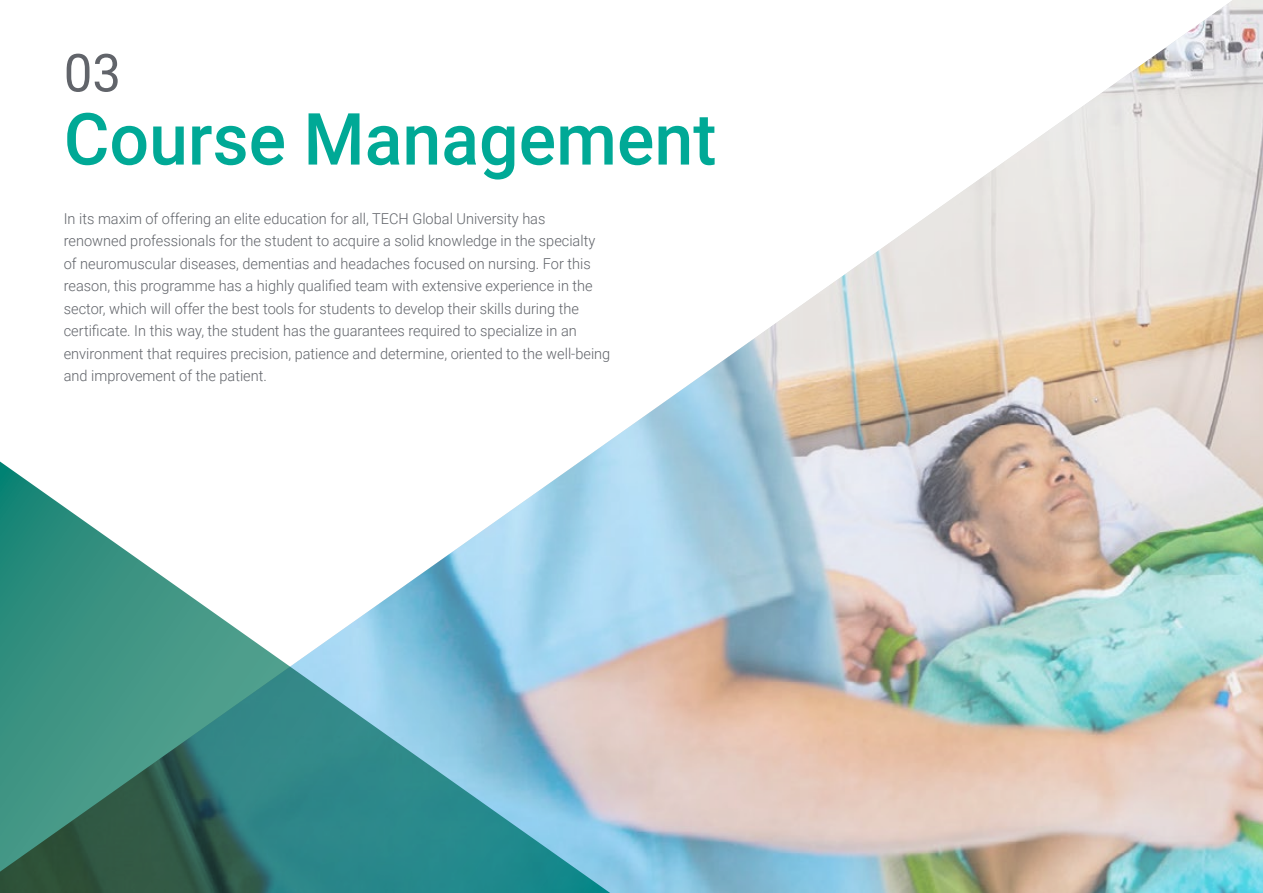
<style>
.page{position:relative;width:1263px;height:893px;background:#fff}
.page>*{position:absolute;margin:0;border:0;box-sizing:border-box;transform-origin:0 0}
.t1{font:500 72px "Roboto";color:#00a996}
.t2{font:52.5px "Roboto";color:#61646a}
.t3{font:300 15px/22.5px "Roboto";color:#61646a}
</style>
<div class="page">
<img style="left:602px;top:0;width:661px;height:893px">
<svg style="left:0;top:446px;width:640px;height:447px"></svg>
<h2 class="t2" style="left:64px;top:36px;width:59px">03</h2>
<h1 class="t1" style="left:64px;top:89px;width:654px">Course Management</h1>
<p class="t3" style="left:64px;top:207px;width:548px">In its maxim of offering an elite education for all, TECH Global University has renowned professionals for the student to acquire a solid knowledge in the specialty of neuromuscular diseases, dementias and headaches focused on nursing. For this reason, this programme has a highly qualified team with extensive experience in the sector, which will offer the best tools for students to develop their skills during the certificate. In this way, the student has the guarantees required to specialize in an environment that requires precision, patience and determine, oriented to the well-being and improvement of the patient.</p>
</div>
